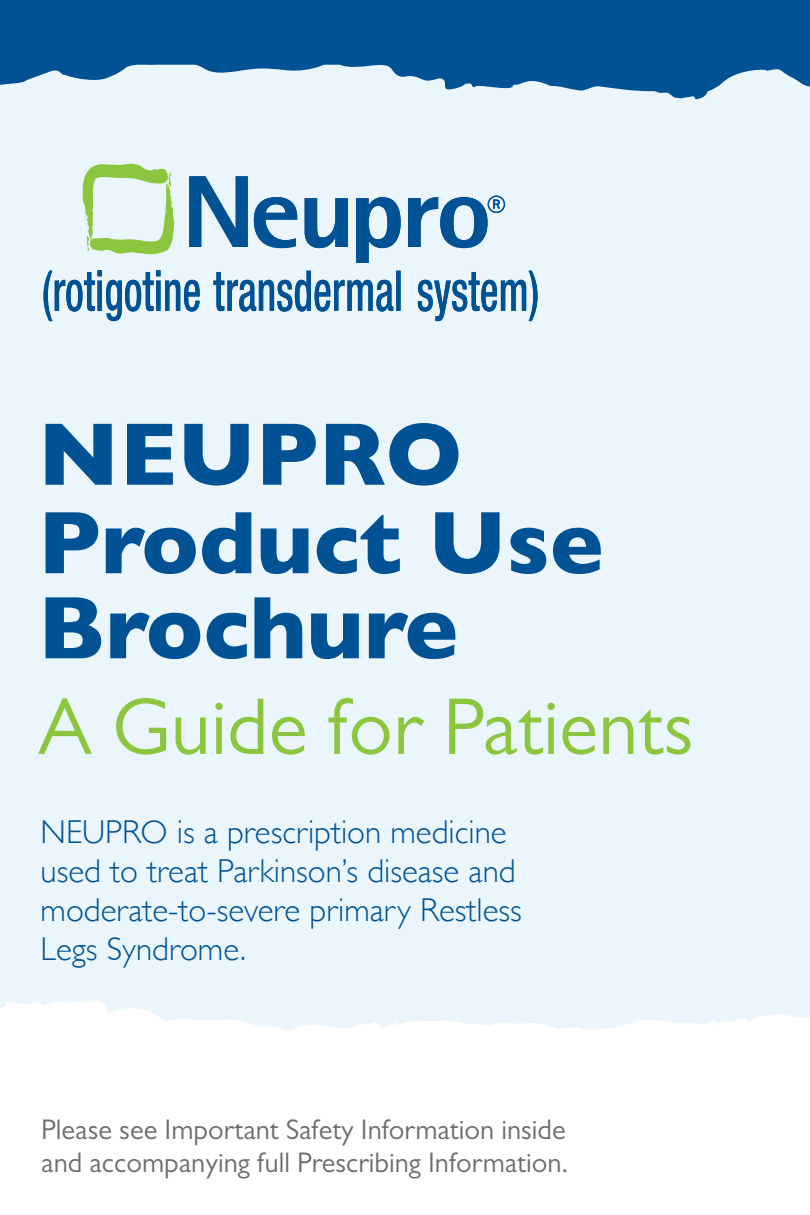
<style>
.page{position:relative;width:810px;height:1215px;background:#eaf6fc}
.page>*{position:absolute;margin:0;border:0;box-sizing:border-box;transform-origin:0 0}
.t1{font:700 90px/86.7px "Gill Sans";color:#005294}
.t2{font:81px "Gill Sans";color:#8bc63e}
.t3{font:300 33px/39px "Gill Sans";color:#005294}
.t4{font:28.5px/33px "Gill Sans";color:#6c6d70}
</style>
<div class="page">
<svg style="left:0;top:61px;width:810px;height:39px"></svg>
<div style="left:0;top:0;width:810px;height:61px;background:#005294"></div>
<svg style="left:0;top:1001px;width:810px;height:214px;background:#fdfefe"></svg>
<svg style="left:82px;top:164px;width:92px;height:90px"></svg>
<svg style="left:189px;top:176px;width:59px;height:71px"></svg>
<svg style="left:254px;top:197px;width:43px;height:51px"></svg>
<svg style="left:305px;top:198px;width:43px;height:50px"></svg>
<svg style="left:356px;top:197px;width:45px;height:66px"></svg>
<svg style="left:408px;top:196px;width:97px;height:52px"></svg>
<div style="left:396px;top:271px;width:5px;height:40px;background:#005294"></div>
<svg style="left:213px;top:271px;width:180px;height:41px"></svg>
<svg style="left:418px;top:271px;width:120px;height:50px"></svg>
<svg style="left:43px;top:270px;width:157px;height:51px"></svg>
<p class="t1" style="left:38px;top:409px;width:567px">NEUPRO<br>Product Use<br>Brochure</p>
<p class="t2" style="left:38px;top:680px;width:657px">A Guide for Patients</p>
<p class="t3" style="left:41px;top:811px;width:483px">NEUPRO is a prescription medicine used to treat Parkinson’s disease and moderate-to-severe primary Restless<br>Legs Syndrome.</p>
<p class="t4" style="left:41px;top:1113px;width:529px">Please see Important Safety Information inside and accompanying full Prescribing Information.</p>
</div>
